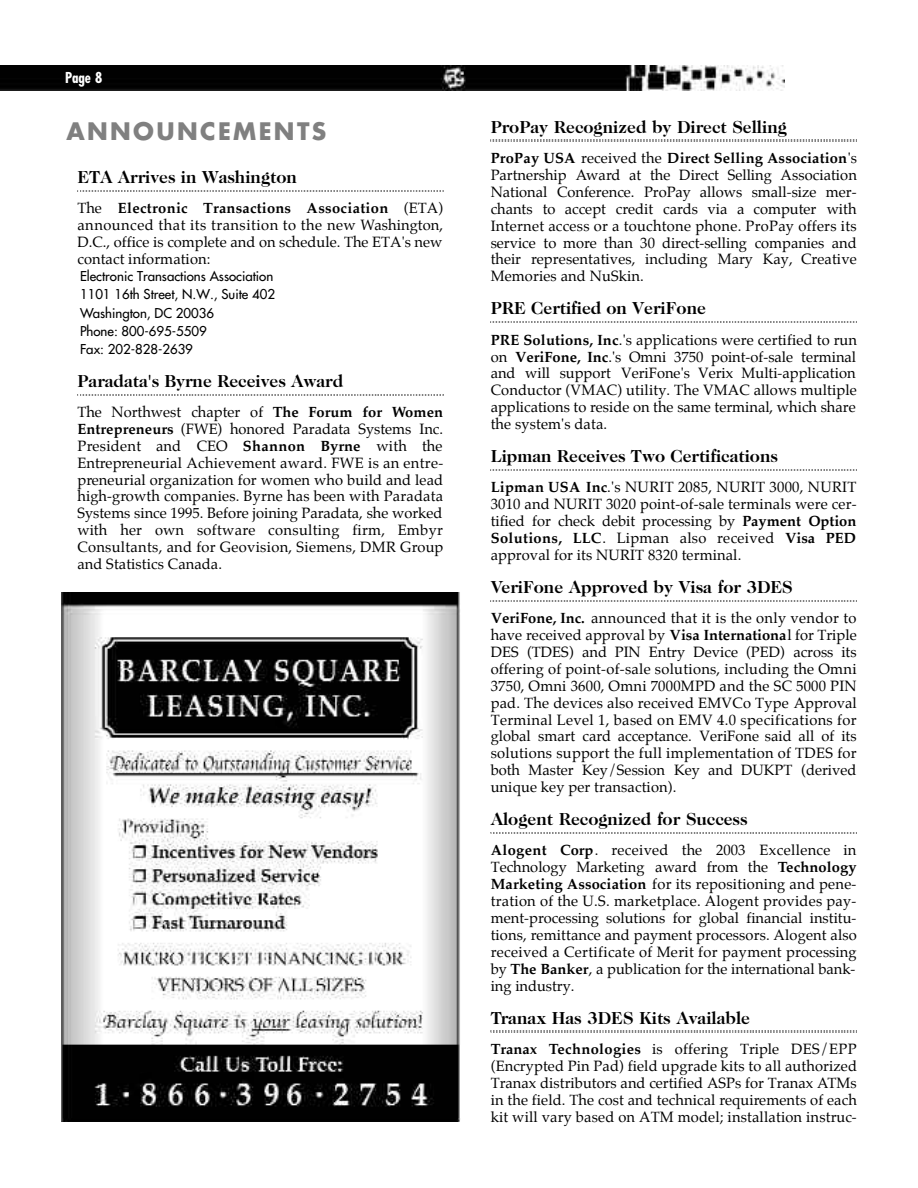
<style>
.page{position:relative;width:918px;height:1188px;background:#fff}
.page>*{position:absolute;margin:0;border:0;box-sizing:border-box;transform-origin:0 0}
.t1{font:700 23.55px "Futura";color:#808080}
.t2{font:700 17.55px "Caslon Two Twenty Four";color:#000}
.t3{font:14.7px/17px "Palatino";letter-spacing:.005em;color:#000;text-align:justify}
.t4{font:700 condensed 14.7px "Futura";color:#fff}
.t5{font:13.2px/18.5px "Futura";color:#000}
.s1{font-weight:700}
</style>
<div class="page">
<img style="left:77px;top:190px;width:366px;height:2px">
<img style="left:77px;top:394px;width:366px;height:2px">
<img style="left:491px;top:140px;width:365px;height:1px">
<img style="left:491px;top:321px;width:365px;height:2px">
<img style="left:491px;top:469px;width:365px;height:2px">
<img style="left:491px;top:600px;width:365px;height:2px">
<img style="left:490px;top:832px;width:366px;height:2px">
<img style="left:490px;top:1031px;width:366px;height:1px">
<img style="left:0;top:66px;width:785px;height:25px">
<img style="left:62px;top:593px;width:398px;height:529px">
<p class="t4" style="left:65px;top:71px;width:39px">Page 8</p>
<h1 class="t1" style="left:67px;top:120px;width:261px">A N N O U N C E M E N T S</h1>
<p class="t2" style="left:77px;top:171px;width:221px">ETA Arrives in Washington</p>
<p class="t3" style="left:77px;top:201px;width:367px">The <span class="s1">Electronic Transactions Association</span> ( E TA ) announced that its transition to the new Wa s h i n g t o n , D.C., office is complete and on schedule. The ETA's new contact information:</p>
<p class="t5" style="left:80px;top:268px;width:196px">Electronic Transactions Association<br>1101 16th Street, N.W., Suite 402<br>Washington, DC 20036<br>Phone: 800-695-5509<br>Fax: 202-828-2639</p>
<p class="t2" style="left:77px;top:374px;width:267px">Paradata's Byrne Receives Award</p>
<p class="t3" style="left:77px;top:405px;width:367px">The Northwest chapter of <span class="s1">The Forum for Wo m e n E n t r e p r e n e u r s</span> (FWE) honored Paradata Systems Inc.<br>P resident and CEO <span class="s1">Shannon Byrne</span> with the E n t re p reneurial Achievement award. FWE is an entre&shy;p reneurial organization for women who build and lead h i g h - g rowth companies. Byrne has been with Paradata Systems since 1995. Before joining Paradata, she worked with her own software consulting firm, Embyr Consultants, and for Geovision, Siemens, DMR Gro u p and Statistics Canada.</p>
<p class="t2" style="left:491px;top:120px;width:298px">ProPay Recognized by Direct Selling</p>
<p class="t3" style="left:491px;top:151px;width:368px"><span class="s1">ProPay USA</span> received the <span class="s1">Direct Selling Association</span>' s Partnership Aw a rd at the Direct Selling A s s o c i a t i o n National Conference. ProPay allows small-size mer&shy;chants to accept credit cards via a computer with Internet access or a touchtone phone. ProPay offers its service to more than 30 direct-selling companies and their re p resentatives, including Mary Kay, Cre a t i v e Memories and NuSkin.</p>
<p class="t2" style="left:491px;top:301px;width:217px">PRE Certified on VeriFone</p>
<p class="t3" style="left:491px;top:332px;width:368px"><span class="s1">PRE Solutions, Inc</span>.'s applications were certified to ru n on <span class="s1">VeriFone, Inc</span>.'s Omni 3750 point-of-sale terminal and will support VeriFone's Verix Multi-application Conductor (VMAC) utility. The VMAC allows multiple applications to reside on the same terminal, which share the system's data.</p>
<p class="t2" style="left:491px;top:450px;width:289px">Lipman Receives Two Certifications</p>
<p class="t3" style="left:491px;top:480px;width:367px"><span class="s1">Lipman USA I n c</span>.'s NURIT 2085, NURIT 3000, NURIT 3010 and NURIT 3020 point-of-sale terminals were cer&shy;tified for check debit processing by <span class="s1">Payment Option Solutions, LLC</span>. Lipman also received <span class="s1">Visa PED </span>a p p roval for its NURIT 8320 terminal.</p>
<p class="t2" style="left:491px;top:580px;width:304px">VeriFone Approved by Visa for 3DES</p>
<p class="t3" style="left:491px;top:611px;width:368px"><span class="s1">VeriFone, Inc.</span> announced that it is the only vendor to have received approval by <span class="s1">Visa Internationa</span>l for Tr i p l e DES (TDES) and PIN Entry Device (PED) across its o ffering of point-of-sale solutions, including the Omni 3750, Omni 3600, Omni 7000MPD and the SC 5000 PIN pad. The devices also received EMVCo Type A p p ro v a l Terminal Level 1, based on EMV 4.0 specifications for global smart card acceptance. VeriFone said all of its solutions support the full implementation of TDES for both Master Key/Session Key and DUKPT (derived unique key per transaction).</p>
<p class="t2" style="left:491px;top:813px;width:258px">Alogent Recognized for Success</p>
<p class="t3" style="left:491px;top:843px;width:368px"><span class="s1">Alogent Corp</span>. received the 2003 Excellence in Technology Marketing award from the <span class="s1">Te c h n o l o g y Marketing Association</span> for its repositioning and pene&shy;tration of the U.S. marketplace. Alogent provides pay&shy;m e n t - p rocessing solutions for global financial institu&shy;tions, remittance and payment processors. Alogent also received a Certificate of Merit for payment pro c e s s i n g by <span class="s1">The Banker</span>, a publication for the international bank&shy;ing industry.</p>
<p class="t2" style="left:491px;top:1011px;width:261px">Tranax Has 3DES Kits Available</p>
<p class="t3" style="left:491px;top:1041px;width:368px"><span class="s1">Tranax Te c h n o l o g i e s</span> is offering Triple DES/EPP (Encrypted Pin Pad) field upgrade kits to all authorized Tranax distributors and certified ASPs for Tranax AT M s in the field. The cost and technical re q u i rements of each kit will vary based on ATM model; installation instru c-</p>
</div>
